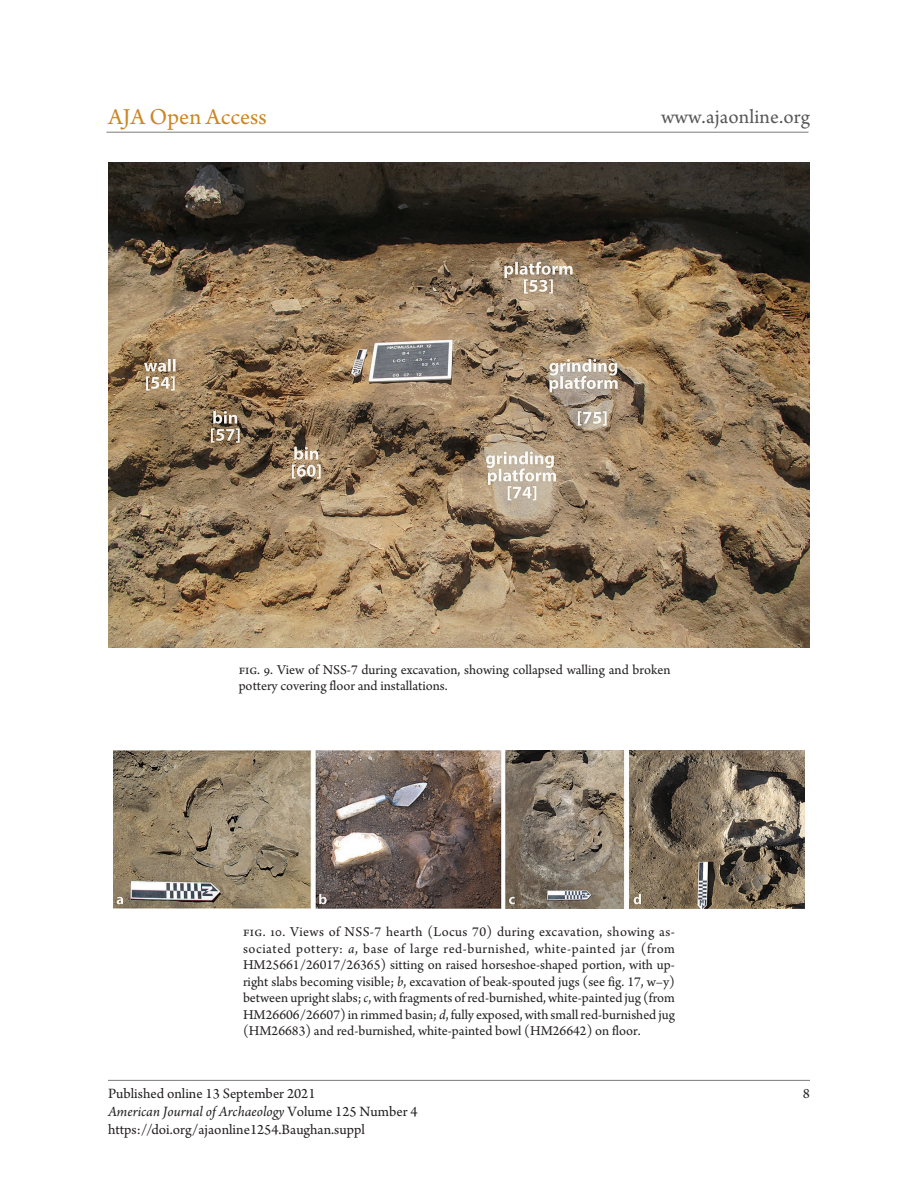
<style>
.page{position:relative;width:918px;height:1188px;background:#fff}
.page>*{position:absolute;margin:0;border:0;box-sizing:border-box;transform-origin:0 0}
.t1{font:24px "Arno Pro";color:#cc8624}
.t2{font:21px "Arno Pro";letter-spacing:.005em;color:#57585a}
.t3{font:15px/18px "Arno Pro";color:#231f20}
.AJAonline_fig_captio{font:14.25px/16.5px "Arno Pro";color:#231f20}
.s1{font-style:italic}
</style>
<div class="page">
<hr style="left:108px;top:1080px;width:702px;height:1px;background:#787a7d">
<hr style="left:106px;top:132px;width:702px;height:1px;background:#787a7d">
<img style="left:108px;top:162px;width:702px;height:486px">
<img style="left:113px;top:750px;width:692px;height:158px">
<h1 class="t1" style="left:108px;top:103px;width:160px">AJA Open Access</h1>
<h2 class="t2" style="left:661px;top:104px;width:150px">www.ajaonline.org</h2>
<p class="AJAonline_fig_captio" style="left:239px;top:662px;width:433px">fig. 9. View of NSS-7 during excavation, showing collapsed walling and broken pottery covering floor and installations.</p>
<p class="AJAonline_fig_captio" style="left:243px;top:925px;width:434px;text-align:justify">fig. 10. Views of NSS-7 hearth (Locus 70) during excavation, showing as&shy;sociated pottery: <span class="s1">a</span>, base of large red-burnished, white-painted jar (from HM25661/26017/26365) sitting on raised horseshoe-shaped portion, with up&shy;right slabs becoming visible; <span class="s1">b</span>, excavation of beak-spouted jugs (see fig. 17, w–y) between upright slabs; <span class="s1">c</span>, with fragments of red-burnished, white-painted jug (from HM26606/26607) in rimmed basin; <span class="s1">d</span>, fully exposed, with small red-burnished jug (HM26683) and red-burnished, white-painted bowl (HM26642) on floor.</p>
<p class="t3" style="left:108px;top:1086px;width:209px">Published online 13 September 2021</p>
<p class="t3" style="left:803px;top:1086px;width:9px">8</p>
<p class="t3" style="left:108px;top:1104px;width:311px"><span class="s1">American Journal of Archaeology</span> Volume 125 Number 4 https://doi.org/ajaonline1254.Baughan.suppl</p>
</div>
